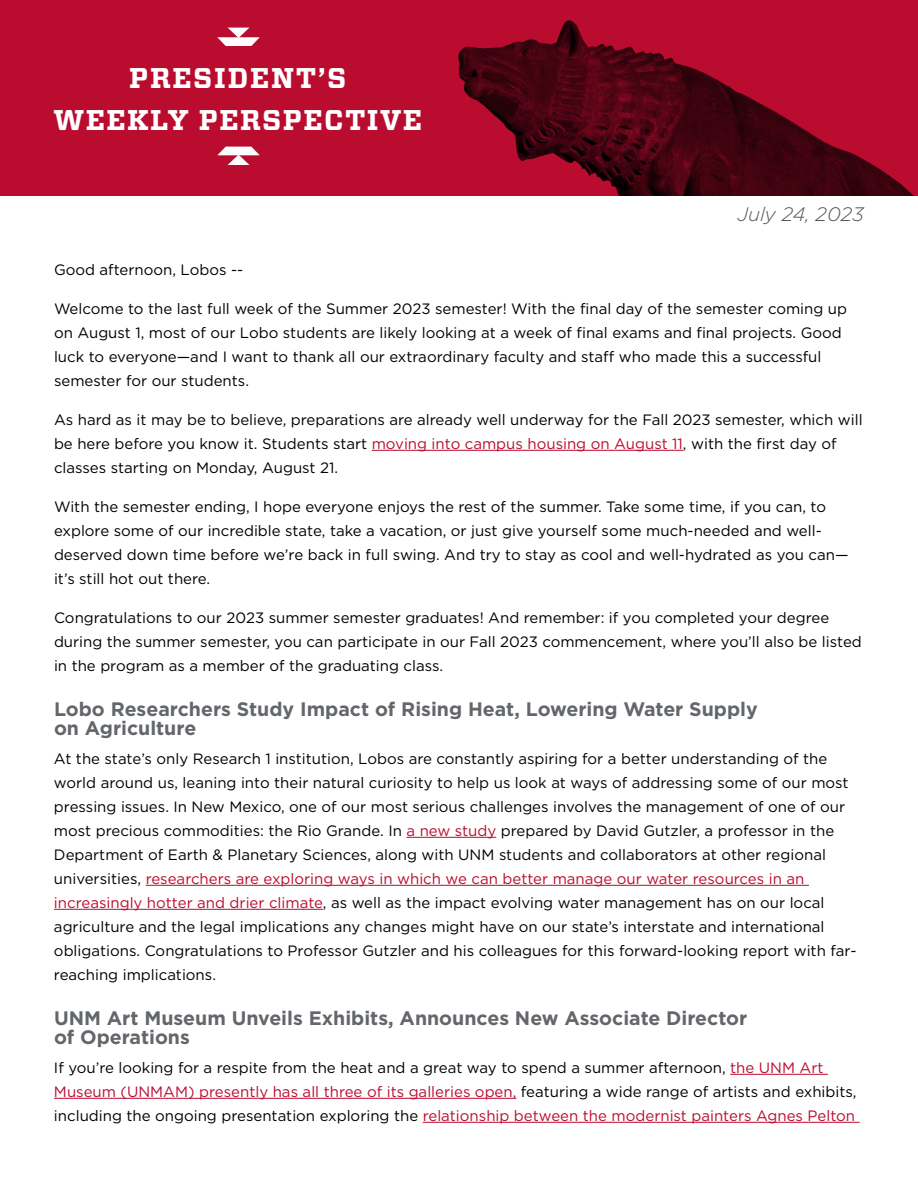
<style>
.page{position:relative;width:918px;height:1188px;background:#fff}
.page>*{position:absolute;margin:0;border:0;box-sizing:border-box;transform-origin:0 0}
.t1{font:700 28.5px/42px "Vitesse";letter-spacing:.05em;color:#fff;text-align:center}
.Normal__Web{font:700 19.5px/19.5px "Gotham";color:#63666a}
.Date{font:italic 300 19.5px "Gotham";color:#52555b}
.Normal__Web-2{font:15px/24px "Gotham";color:#000}
.s1{color:#ba0c2f}
</style>
<div class="page">
<hr style="left:372px;top:450px;width:311px;height:1px;background:#ba0c2f">
<hr style="left:407px;top:837px;width:89px;height:1px;background:#ba0c2f">
<hr style="left:146px;top:885px;width:663px;height:1px;background:#ba0c2f">
<hr style="left:54px;top:909px;width:269px;height:1px;background:#ba0c2f">
<hr style="left:730px;top:1074px;width:98px;height:1px;background:#ba0c2f">
<hr style="left:54px;top:1098px;width:462px;height:1px;background:#ba0c2f">
<hr style="left:423px;top:1122px;width:437px;height:1px;background:#ba0c2f">
<div style="left:0;top:0;width:918px;height:196px;background:#ba0c2f"></div>
<img style="left:458px;top:20px;width:456px;height:176px">
<svg style="left:217px;top:28px;width:43px;height:18px"></svg>
<svg style="left:217px;top:147px;width:43px;height:18px"></svg>
<p class="t1" style="left:53px;top:58px;width:370px">PRESIDENT’S<br>WEEKLY PERSPECTIVE</p>
<h2 class="Date" style="left:737px;top:202px;width:128px">July 24, 2023</h2>
<p class="Normal__Web-2" style="left:54px;top:257px;width:191px">Good afternoon, Lobos --</p>
<p class="Normal__Web-2" style="left:54px;top:296px;width:795px">Welcome to the last full week of the Summer 2023 semester! With the final day of the semester coming up on August 1, most of our Lobo students are likely looking at a week of final exams and final projects. Good luck to everyone—and I want to thank all our extraordinary faculty and staff who made this a successful semester for our students.</p>
<p class="Normal__Web-2" style="left:54px;top:407px;width:810px">As hard as it may be to believe, preparations are already well underway for the Fall 2023 semester, which will be here before you know it. Students start <span class="s1">moving into campus housing on August 11</span>, with the first day of classes starting on Monday, August 21.</p>
<p class="Normal__Web-2" style="left:54px;top:494px;width:796px">With the semester ending, I hope everyone enjoys the rest of the summer. Take some time, if you can, to explore some of our incredible state, take a vacation, or just give yourself some much-needed and well&shy;deserved down time before we’re back in full swing. And try to stay as cool and well-hydrated as you can— it’s still hot out there.</p>
<p class="Normal__Web-2" style="left:54px;top:605px;width:809px">Congratulations to our 2023 summer semester graduates! And remember: if you completed your degree during the summer semester, you can participate in our Fall 2023 commencement, where you’ll also be listed in the program as a member of the graduating class.</p>
<p class="Normal__Web" style="left:54px;top:699px;width:705px">Lobo Researchers Study Impact of Rising Heat, Lowering Water Supply on Agriculture</p>
<p class="Normal__Web-2" style="left:54px;top:746px;width:804px">At the state’s only Research 1 institution, Lobos are constantly aspiring for a better understanding of the world around us, leaning into their natural curiosity to help us look at ways of addressing some of our most pressing issues. In New Mexico, one of our most serious challenges involves the management of one of our most precious commodities: the Rio Grande. In <span class="s1">a new study</span> prepared by David Gutzler, a professor in the Department of Earth &amp; Planetary Sciences, along with UNM students and collaborators at other regional universities, <span class="s1">researchers are exploring ways in which we can better manage our water resources in an increasingly hotter and drier climate</span>, as well as the impact evolving water management has on our local agriculture and the legal implications any changes might have on our state’s interstate and international obligations. Congratulations to Professor Gutzler and his colleagues for this forward-looking report with far&shy;reaching implications.</p>
<p class="Normal__Web" style="left:54px;top:1008px;width:695px">UNM Art Museum Unveils Exhibits, Announces New Associate Director of Operations</p>
<p class="Normal__Web-2" style="left:54px;top:1055px;width:804px">If you’re looking for a respite from the heat and a great way to spend a summer afternoon, <span class="s1">the UNM Art<br>Museum (UNMAM) presently has all three of its galleries open,</span> featuring a wide range of artists and exhibits, including the ongoing presentation exploring the <span class="s1">relationship between the modernist painters Agnes Pelton</span></p>
</div>
